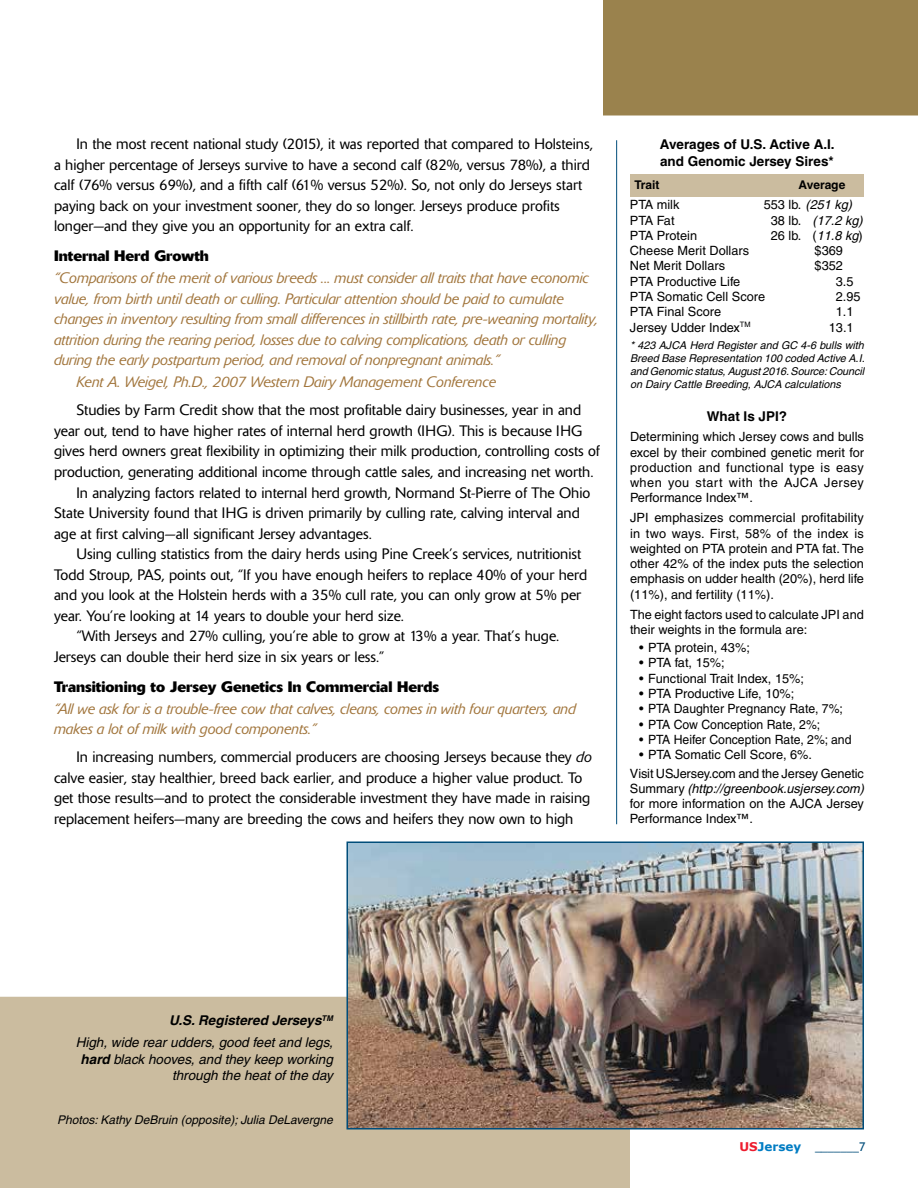
<style>
.page{position:relative;width:918px;height:1188px;background:#fff}
.page>*{position:absolute;margin:0;border:0;box-sizing:border-box;transform-origin:0 0}
.t1{font:300 15px/20.5px "Delta";color:#000}
.t2{font:italic 300 15px/20.5px "Delta";color:#a2763d}
.t3{font:700 15px "Delta";color:#000}
.t4{font:italic 13.5px/22.2px "Helvetica";color:#000;text-align:right}
.t5{font:700 13.5px/16.2px "Helvetica";color:#000}
.t6{font:12.75px/15.3px "Helvetica";color:#000;text-align:justify}
.t7{font:12.75px "Helvetica";color:#000;scale:.96 1}
.t8{font:italic 12.75px "Helvetica";color:#000}
.t9{font:italic 12px "Helvetica";color:#000}
.t10{font:12px "Trebuchet MS";color:#004d7a}
.t11{font:700 12px "Helvetica";color:#000}
.t12{font:italic 10.8px/12.9px "Helvetica";color:#000;text-align:justify}
.s1{font-style:italic}
.s2{font-style:normal}
.s3{font-weight:700}
.s4{font-family:"Verdana";font-weight:700;color:#ed1c2e}
.s5{font-family:"Verdana";font-weight:700;color:#007cc3}
</style>
<div class="page">
<div style="left:630px;top:174px;width:234px;height:22px;background:#cbbc9f"></div>
<div style="left:0;top:997px;width:630px;height:191px;background:#cbbc9f"></div>
<img style="left:349px;top:845px;width:512px;height:282px">
<div style="left:346px;top:842px;width:518px;height:288px;border:2px solid #004d7a"></div>
<hr style="left:616px;top:140px;width:1px;height:684px;background:#004d7a">
<div style="left:603px;top:0;width:315px;height:116px;background:#9a824d"></div>
<p class="t1" style="left:54px;top:134px;width:540px;text-indent:22px">In the most recent national study (2015), it was reported that compared to Holsteins, a higher percentage of Jerseys survive to have a second calf (82%, versus 78%), a third calf (76% versus 69%), and a fifth calf (61% versus 52%). So, not only do Jerseys start paying back on your investment sooner, they do so longer. Jerseys produce profits longer—and they give you an opportunity for an extra calf.</p>
<p class="t3" style="left:54px;top:246px;width:157px">Internal Herd Growth</p>
<p class="t2" style="left:54px;top:268px;width:546px">“Comparisons of the merit of various breeds ... must consider all traits that have economic value, from birth until death or culling. Particular attention should be paid to cumulate changes in inventory resulting from small differences in stillbirth rate, pre-weaning mortality, attrition during the rearing period, losses due to calving complications, death or culling during the early postpartum period, and removal of nonpregnant animals.”</p>
<p class="t2" style="left:76px;top:372px;width:421px">Kent A. Weigel, Ph.D., 2007 Western Dairy Management Conference</p>
<p class="t1" style="left:76px;top:400px;width:506px">Studies by Farm Credit show that the most profitable dairy businesses, year in and</p>
<p class="t1" style="left:54px;top:421px;width:530px">year out, tend to have higher rates of internal herd growth (IHG). This is because IHG</p>
<p class="t1" style="left:54px;top:441px;width:547px">gives herd owners great flexibility in optimizing their milk production, controlling costs of</p>
<p class="t1" style="left:54px;top:462px;width:541px">production, generating additional income through cattle sales, and increasing net worth.</p>
<p class="t1" style="left:76px;top:482px;width:515px">In analyzing factors related to internal herd growth, Normand St-Pierre of The Ohio</p>
<p class="t1" style="left:54px;top:503px;width:527px">State University found that IHG is driven primarily by culling rate, calving interval and</p>
<p class="t1" style="left:54px;top:523px;width:319px">age at first calving—all significant Jersey advantages.</p>
<p class="t1" style="left:76px;top:544px;width:506px">Using culling statistics from the dairy herds using Pine Creek’s services, nutritionist</p>
<p class="t1" style="left:54px;top:564px;width:535px">Todd Stroup, PAS, points out, “If you have enough heifers to replace 40% of your herd</p>
<p class="t1" style="left:54px;top:585px;width:529px">and you look at the Holstein herds with a 35% cull rate, you can only grow at 5% per</p>
<p class="t1" style="left:54px;top:606px;width:352px">year. You’re looking at 14 years to double your herd size.</p>
<p class="t1" style="left:76px;top:626px;width:484px">“With Jerseys and 27% culling, you’re able to grow at 13% a year. That’s huge.</p>
<p class="t1" style="left:54px;top:647px;width:332px">Jerseys can double their herd size in six years or less.”</p>
<p class="t3" style="left:54px;top:677px;width:387px">Transitioning to Jersey Genetics In Commercial Herds</p>
<p class="t2" style="left:54px;top:698px;width:523px">“All we ask for is a trouble-free cow that calves, cleans, comes in with four quarters, and makes a lot of milk with good components.”</p>
<p class="t1" style="left:54px;top:747px;width:539px;text-indent:22px">In increasing numbers, commercial producers are choosing Jerseys because they <span class="s1">do </span>calve easier, stay healthier, breed back earlier, and produce a higher value product. To get those results—and to protect the considerable investment they have made in raising replacement heifers—many are breeding the cows and heifers they now own to high</p>
<p class="t5" style="left:660px;top:136px;width:176px">Averages of U.S. Active A.I. and Genomic Jersey Sires*</p>
<p class="t11" style="left:634px;top:177px;width:27px">Trait</p>
<p class="t11" style="left:799px;top:177px;width:48px">Average</p>
<p class="t6" style="left:630px;top:197px;width:51px">PTA milk</p>
<p class="t8" style="left:764px;top:197px;width:90px"><span class="s2">553 lb.</span> (251 kg)</p>
<p class="t6" style="left:630px;top:212px;width:46px">PTA Fat</p>
<p class="t8" style="left:771px;top:213px;width:94px"><span class="s2">38 lb.</span> (17.2 kg)</p>
<p class="t6" style="left:630px;top:228px;width:69px">PTA Protein</p>
<p class="t6" style="left:771px;top:228px;width:94px">26 lb. (<span class="s1">11.8 kg</span>)</p>
<p class="t6" style="left:630px;top:243px;width:121px">Cheese Merit Dollars</p>
<p class="t6" style="left:815px;top:243px;width:30px">$369</p>
<p class="t6" style="left:630px;top:258px;width:97px">Net Merit Dollars</p>
<p class="t6" style="left:815px;top:258px;width:30px">$352</p>
<p class="t6" style="left:630px;top:274px;width:112px">PTA Productive Life</p>
<p class="t6" style="left:836px;top:274px;width:19px">3.5</p>
<p class="t6" style="left:630px;top:289px;width:137px">PTA Somatic Cell Score</p>
<p class="t6" style="left:836px;top:289px;width:26px">2.95</p>
<p class="t6" style="left:630px;top:304px;width:93px">PTA Final Score</p>
<p class="t6" style="left:836px;top:304px;width:19px">1.1</p>
<p class="t6" style="left:630px;top:319px;width:122px">Jersey Udder Index<sup>TM</sup></p>
<p class="t6" style="left:829px;top:319px;width:26px">13.1</p>
<p class="t12" style="left:630px;top:339px;width:236px">* 423 AJCA Herd Register and GC 4-6 bulls with Breed Base Representation 100 coded Active A.I. and Genomic status, August 2016. Source: Council on Dairy Cattle Breeding, AJCA calculations</p>
<p class="t5" style="left:707px;top:408px;width:82px">What Is JPI?</p>
<p class="t6" style="left:630px;top:429px;width:236px">Determining which Jersey cows and bulls excel by their combined genetic merit for production and functional type is easy when you start with the AJCA Jersey Performance Index™.</p>
<p class="t6" style="left:630px;top:510px;width:236px">JPI emphasizes commercial profitability in two ways. First, 58% of the index is weighted on PTA protein and PTA fat. The other 42% of the index puts the selection emphasis on udder health (20%), herd life (11%), and fertility (11%).</p>
<p class="t6" style="left:630px;top:606px;width:235px">The eight factors used to calculate JPI and their weights in the formula are:</p>
<p class="t6" style="left:639px;top:640px;width:112px">• PTA protein, 43%;</p>
<p class="t6" style="left:639px;top:655px;width:87px">• PTA fat, 15%;</p>
<p class="t6" style="left:639px;top:671px;width:167px">• Functional Trait Index, 15%;</p>
<p class="t6" style="left:639px;top:686px;width:157px">• PTA Productive Life, 10%;</p>
<p class="t6" style="left:639px;top:701px;width:205px">• PTA Daughter Pregnancy Rate, 7%;</p>
<p class="t7" style="left:639px;top:717px;width:190px">• PTA Cow Conception Rate, 2%;</p>
<p class="t7" style="left:639px;top:732px;width:223px">• PTA Heifer Conception Rate, 2%; and</p>
<p class="t6" style="left:630px;top:746px;width:235px;line-height:18.3px;text-indent:9px">• PTA Somatic Cell Score, 6%.<br>Visit USJersey.com and the Jersey Genetic</p>
<p class="t6" style="left:630px;top:781px;width:236px">Summary <span class="s1">(http://greenbook.usjersey.com) </span>for more information on the AJCA Jersey Performance Index™.</p>
<p class="t4" style="left:76px;top:1009px;width:259px"><span class="s3">U.S. Registered Jerseys</span><sup>TM<br></sup>High, wide rear udders, good feet and legs,</p>
<p class="t4" style="left:81px;top:1051px;width:254px;line-height:16.2px"><span class="s3">hard</span> black hooves, and they keep working through the heat of the day</p>
<p class="t9" style="left:57px;top:1113px;width:277px">Photos: Kathy DeBruin (opposite); Julia DeLavergne</p>
<p class="t10" style="left:740px;top:1139px;width:127px"><span class="s4">US</span><span class="s5">Jersey</span> _______7</p>
</div>
